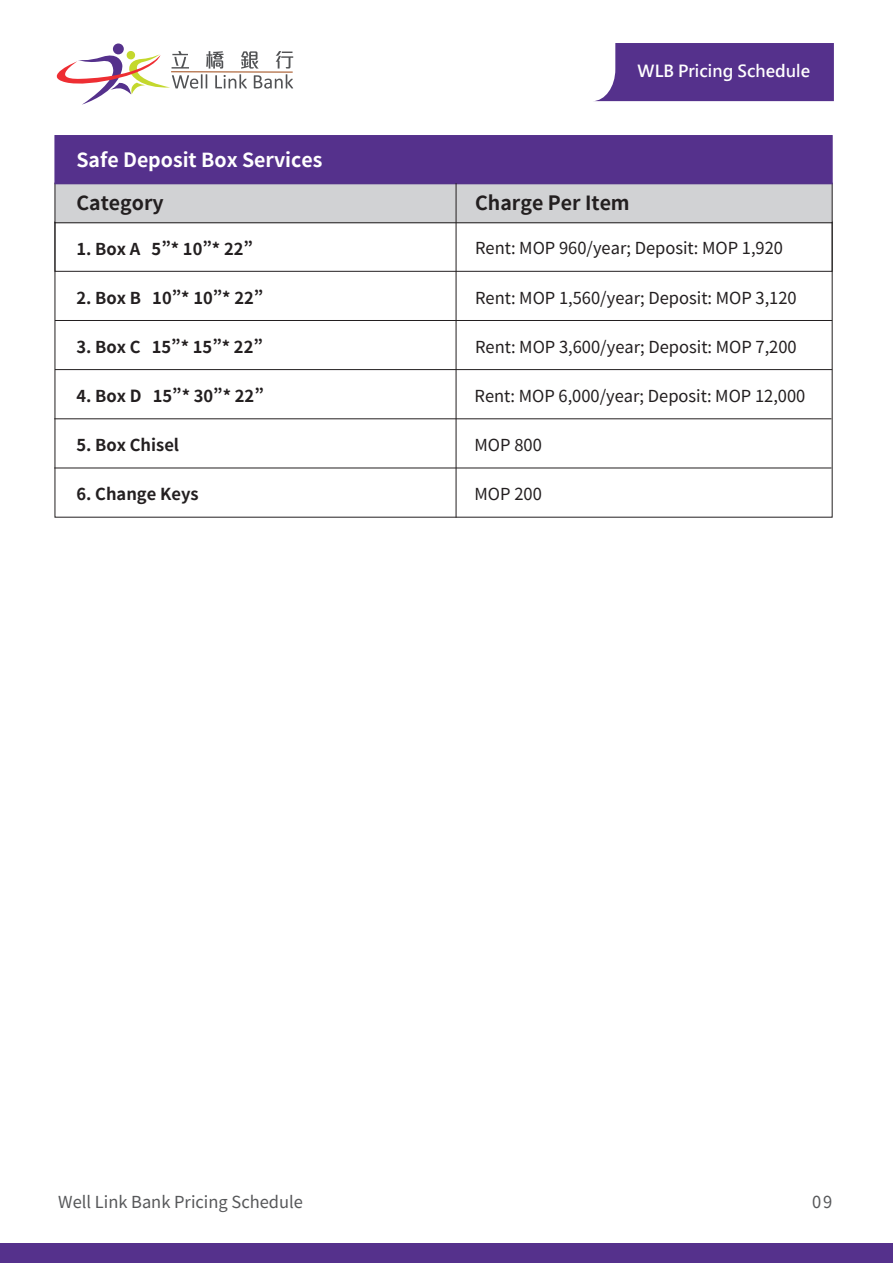
<style>
.page{position:relative;width:893px;height:1263px;background:#fff}
.page>*{position:absolute;margin:0;border:0;box-sizing:border-box;transform-origin:0 0}
.t1{font:700 19.5px "Taipei Sans TC Beta";color:#fff}
.t2{font:700 19.5px "Taipei Sans TC Beta";color:#231f20}
.t3{font:16.5px "Taipei Sans TC Beta";color:#231f20}
.t4{font:700 16.5px "Taipei Sans TC Beta";color:#231f20}
.t5{font:16.5px "Taipei Sans TC Beta";color:#57585a}
.t6{font:700 16.5px "Microsoft Jheng Hei";color:#fff}
</style>
<div class="page">
<div style="left:113px;top:43px;width:11px;height:11px;background:#55318c;border-radius:50%"></div>
<svg style="left:56px;top:50px;width:237px;height:55px"></svg>
<hr style="left:55px;top:320px;width:777px;height:1px;background:#231f20">
<hr style="left:55px;top:369px;width:777px;height:1px;background:#231f20">
<hr style="left:54px;top:468px;width:777px;height:1px;background:#231f20">
<hr style="left:54px;top:419px;width:777px;height:1px;background:#231f20">
<div style="left:0;top:1244px;width:893px;height:19px;background:#55318c"></div>
<svg style="left:595px;top:43px;width:239px;height:58px;background:#614094"></svg>
<div style="left:55px;top:183px;width:777px;height:40px;background:#d1d2d4;border:1px solid #231f20"></div>
<div style="left:55px;top:135px;width:777px;height:49px;background:#55318c"></div>
<hr style="left:456px;top:183px;width:1px;height:335px;background:#231f20">
<p class="t6" style="left:638px;top:60px;width:174px">WLB Pricing Schedule</p>
<p class="t1" style="left:76px;top:149px;width:247px">Safe Deposit Box Services</p>
<p class="t2" style="left:76px;top:192px;width:89px">Category</p>
<p class="t2" style="left:475px;top:192px;width:156px">Charge Per Item</p>
<p class="t4" style="left:76px;top:239px;width:178px">1. Box A 5”* 10”* 22”</p>
<p class="t4" style="left:76px;top:288px;width:188px">2. Box B 10”* 10”* 22”</p>
<p class="t4" style="left:76px;top:337px;width:188px">3. Box C 15”* 15”* 22”</p>
<p class="t4" style="left:76px;top:387px;width:189px">4. Box D 15”* 30”* 22”</p>
<p class="t4" style="left:76px;top:436px;width:104px">5. Box Chisel</p>
<p class="t4" style="left:76px;top:485px;width:124px">6. Change Keys</p>
<p class="t3" style="left:475px;top:239px;width:309px">Rent: MOP 960/year; Deposit: MOP 1,920</p>
<p class="t3" style="left:475px;top:288px;width:323px">Rent: MOP 1,560/year; Deposit: MOP 3,120</p>
<p class="t3" style="left:475px;top:337px;width:323px">Rent: MOP 3,600/year; Deposit: MOP 7,200</p>
<p class="t3" style="left:475px;top:387px;width:332px">Rent: MOP 6,000/year; Deposit: MOP 12,000</p>
<p class="t3" style="left:475px;top:436px;width:69px">MOP 800</p>
<p class="t3" style="left:475px;top:485px;width:69px">MOP 200</p>
<p class="t5" style="left:58px;top:1192px;width:246px">Well Link Bank Pricing Schedule</p>
<p class="t5" style="left:812px;top:1192px;width:21px">09</p>
</div>
